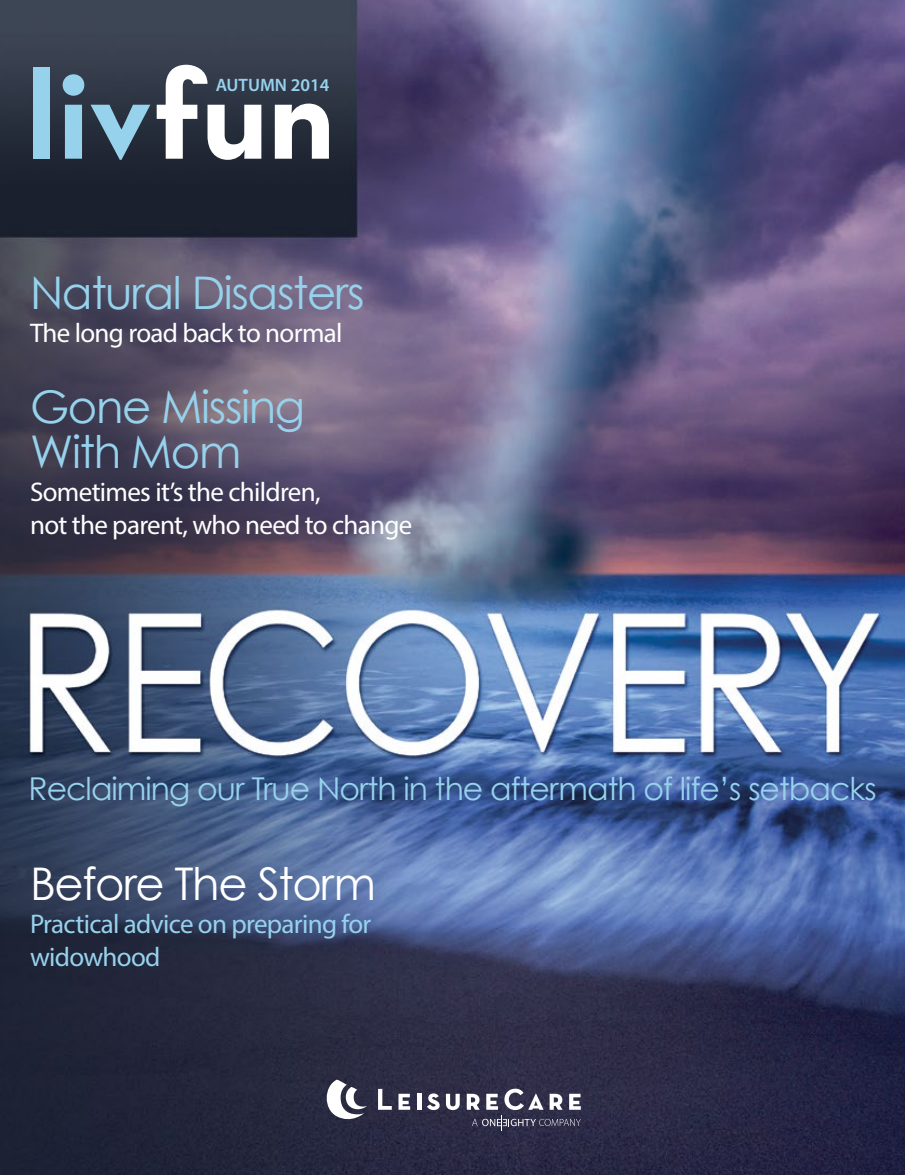
<style>
.page{position:relative;width:905px;height:1175px;background:#fff}
.page>*{position:absolute;margin:0;border:0;box-sizing:border-box;transform-origin:0 0}
.t1{font:45px/45px "Century Gothic";letter-spacing:-.03em;color:#97d2ed}
.t2{font:45px "Century Gothic";letter-spacing:-.03em;color:#fff}
.t3{font:31.5px "Century Gothic";letter-spacing:-.03em;color:#97d2ed}
.t4{font:27px/33px "Myriad Pro";letter-spacing:-.025em;color:#fff}
.t5{font:27px/33px "Myriad Pro";letter-spacing:-.025em;color:#97d2ed}
.t6{font:600 18px "Myriad Pro";color:#97d2ed}
</style>
<div class="page">
<img style="left:0;top:0;width:904px;height:1174px">
<div style="left:33px;top:67px;width:17px;height:92px;background:#97d2ed"></div>
<svg style="left:63px;top:74px;width:21px;height:85px;background:#78a5bc"></svg>
<svg style="left:90px;top:105px;width:60px;height:55px;background:#547184"></svg>
<svg style="left:157px;top:65px;width:104px;height:95px"></svg>
<svg style="left:275px;top:104px;width:54px;height:55px"></svg>
<svg style="left:323px;top:1079px;width:44px;height:45px"></svg>
<svg style="left:378px;top:1088px;width:14px;height:21px"></svg>
<svg style="left:398px;top:1093px;width:12px;height:16px"></svg>
<hr style="left:417px;top:1093px;width:4px;height:16px;background:#fff">
<svg style="left:427px;top:1093px;width:12px;height:17px"></svg>
<svg style="left:446px;top:1093px;width:13px;height:17px"></svg>
<svg style="left:467px;top:1088px;width:114px;height:42px;background:#5d5c70"></svg>
<p class="t6" style="left:216px;top:73px;width:115px">AUTUMN 2014</p>
<h1 class="t1" style="left:30px;top:270px;width:336px">Natural Disasters</h1>
<p class="t4" style="left:30px;top:316px;width:314px">The long road back to normal</p>
<h1 class="t1" style="left:30px;top:384px;width:277px">Gone Missing<br>With Mom</h1>
<p class="t4" style="left:30px;top:475px;width:384px">Sometimes it’s the children,<br>not the parent, who need to change</p>
<p class="t3" style="left:28px;top:769px;width:849px">Reclaiming our True North in the aftermath of life’s setbacks</p>
<h1 class="t2" style="left:30px;top:856px;width:347px">Before The Storm</h1>
<p class="t5" style="left:30px;top:907px;width:343px">Practical advice on preparing for widowhood</p>
</div>
